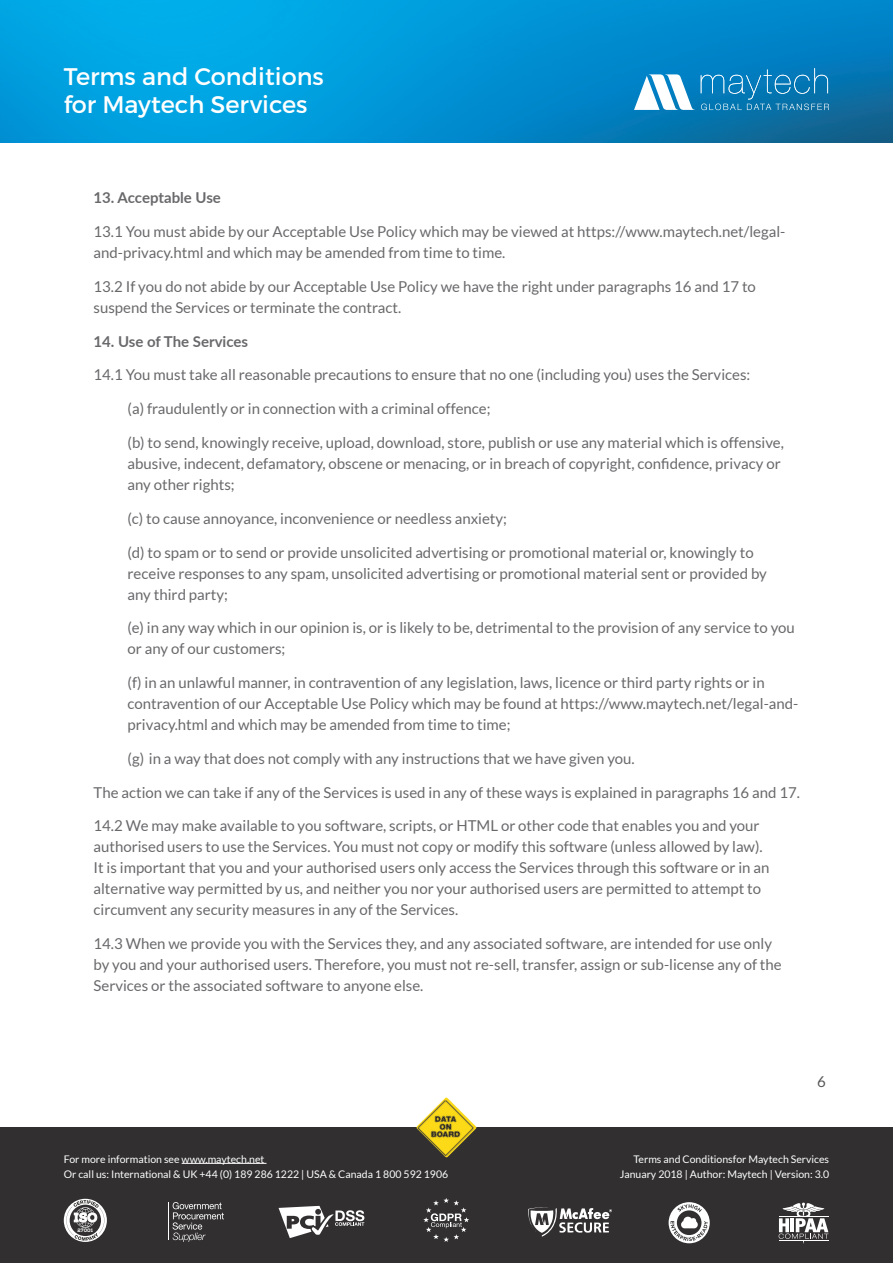
<style>
.page{position:relative;width:893px;height:1263px;background:#fff}
.page>*{position:absolute;margin:0;border:0;box-sizing:border-box;transform-origin:0 0}
.t1{font:24px/28.5px "Montserrat";color:#fff}
.MAIN_SECTION_HEADER{font:15px/21px "Lato";color:#69696c}
.MAIN_SECTION_HEADER-2{font:700 15px "Lato";color:#69696c}
.t2{font:15px "Lato";color:#57585a}
.t3{font:10.5px/15px "Lato";color:#fff}
.t4{font:800 4.95px "Nexa Slab";color:#fff}
</style>
<div class="page">
<img style="left:0;top:0;width:893px;height:142px">
<svg style="left:634px;top:68px;width:195px;height:42px;background:#3b97c8"></svg>
<div style="left:0;top:1127px;width:893px;height:136px;background:#312f30"></div>
<svg style="left:669px;top:1202px;width:41px;height:41px"></svg>
<hr style="left:168px;top:1202px;width:1px;height:38px;background:#fff">
<svg style="left:173px;top:1202px;width:51px;height:40px"></svg>
<svg style="left:279px;top:1206px;width:85px;height:32px"></svg>
<svg style="left:528px;top:1207px;width:84px;height:30px"></svg>
<svg style="left:779px;top:1202px;width:49px;height:42px"></svg>
<svg style="left:423px;top:1198px;width:46px;height:44px"></svg>
<hr style="left:182px;top:1163px;width:84px;height:1px;background:#fff">
<svg style="left:64px;top:1199px;width:43px;height:43px"></svg>
<img style="left:416px;top:1097px;width:61px;height:61px">
<h1 class="t1" style="left:64px;top:62px;width:262px">Terms and Conditions for Maytech Services</h1>
<p class="MAIN_SECTION_HEADER-2" style="left:94px;top:187px;width:129px">13. Acceptable Use</p>
<p class="MAIN_SECTION_HEADER" style="left:94px;top:221px;width:693px">13.1 You must abide by our Acceptable Use Policy which may be viewed at https://www.maytech.net/legal&shy;and-privacy.html and which may be amended from time to time.</p>
<p class="MAIN_SECTION_HEADER" style="left:94px;top:276px;width:664px">13.2 If you do not abide by our Acceptable Use Policy we have the right under paragraphs 16 and 17 to suspend the Services or terminate the contract.</p>
<p class="MAIN_SECTION_HEADER-2" style="left:94px;top:330px;width:156px">14. Use of The Services</p>
<p class="MAIN_SECTION_HEADER" style="left:94px;top:364px;width:658px">14.1 You must take all reasonable precautions to ensure that no one (including you) uses the Services:</p>
<p class="MAIN_SECTION_HEADER" style="left:128px;top:398px;width:364px">(a) fraudulently or in connection with a criminal offence;</p>
<p class="MAIN_SECTION_HEADER" style="left:128px;top:432px;width:658px">(b) to send, knowingly receive, upload, download, store, publish or use any material which is offensive, abusive, indecent, defamatory, obscene or menacing, or in breach of copyright, confidence, privacy or any other rights;</p>
<p class="MAIN_SECTION_HEADER" style="left:128px;top:508px;width:381px">(c) to cause annoyance, inconvenience or needless anxiety;</p>
<p class="MAIN_SECTION_HEADER" style="left:128px;top:541px;width:641px">(d) to spam or to send or provide unsolicited advertising or promotional material or, knowingly to receive responses to any spam, unsolicited advertising or promotional material sent or provided by any third party;</p>
<p class="MAIN_SECTION_HEADER" style="left:128px;top:617px;width:669px">(e) in any way which in our opinion is, or is likely to be, detrimental to the provision of any service to you or any of our customers;</p>
<p class="MAIN_SECTION_HEADER" style="left:128px;top:672px;width:672px">(f) in an unlawful manner, in contravention of any legislation, laws, licence or third party rights or in contravention of our Acceptable Use Policy which may be found at https://www.maytech.net/legal-and&shy;privacy.html and which may be amended from time to time;</p>
<p class="MAIN_SECTION_HEADER" style="left:128px;top:748px;width:509px">(g) in a way that does not comply with any instructions that we have given you.</p>
<p class="MAIN_SECTION_HEADER" style="left:94px;top:781px;width:708px">The action we can take if any of the Services is used in any of these ways is explained in paragraphs 16 and 17.</p>
<p class="MAIN_SECTION_HEADER" style="left:94px;top:815px;width:677px">14.2 We may make available to you software, scripts, or HTML or other code that enables you and your authorised users to use the Services. You must not copy or modify this software (unless allowed by law).<br>It is important that you and your authorised users only access the Services through this software or in an alternative way permitted by us, and neither you nor your authorised users are permitted to attempt to circumvent any security measures in any of the Services.</p>
<p class="MAIN_SECTION_HEADER" style="left:94px;top:933px;width:690px">14.3 When we provide you with the Services they, and any associated software, are intended for use only by you and your authorised users. Therefore, you must not re-sell, transfer, assign or sub-license any of the<br>Services or the associated software to anyone else.</p>
<p class="t2" style="left:817px;top:1073px;width:10px">6</p>
<p class="t3" style="left:64px;top:1151px;width:386px">For more information see www.maytech.net<br>Or call us: International &amp; UK +44 (0) 189 286 1222 | USA &amp; Canada 1 800 592 1906</p>
<p class="t3" style="left:620px;top:1151px;width:211px;text-align:right">Terms and Conditionsfor Maytech Services<br>January 2018 | Author: Maytech | Version: 3.0</p>
<p class="t4" style="left:78px;top:1227px;width:17px">27001</p>
</div>
